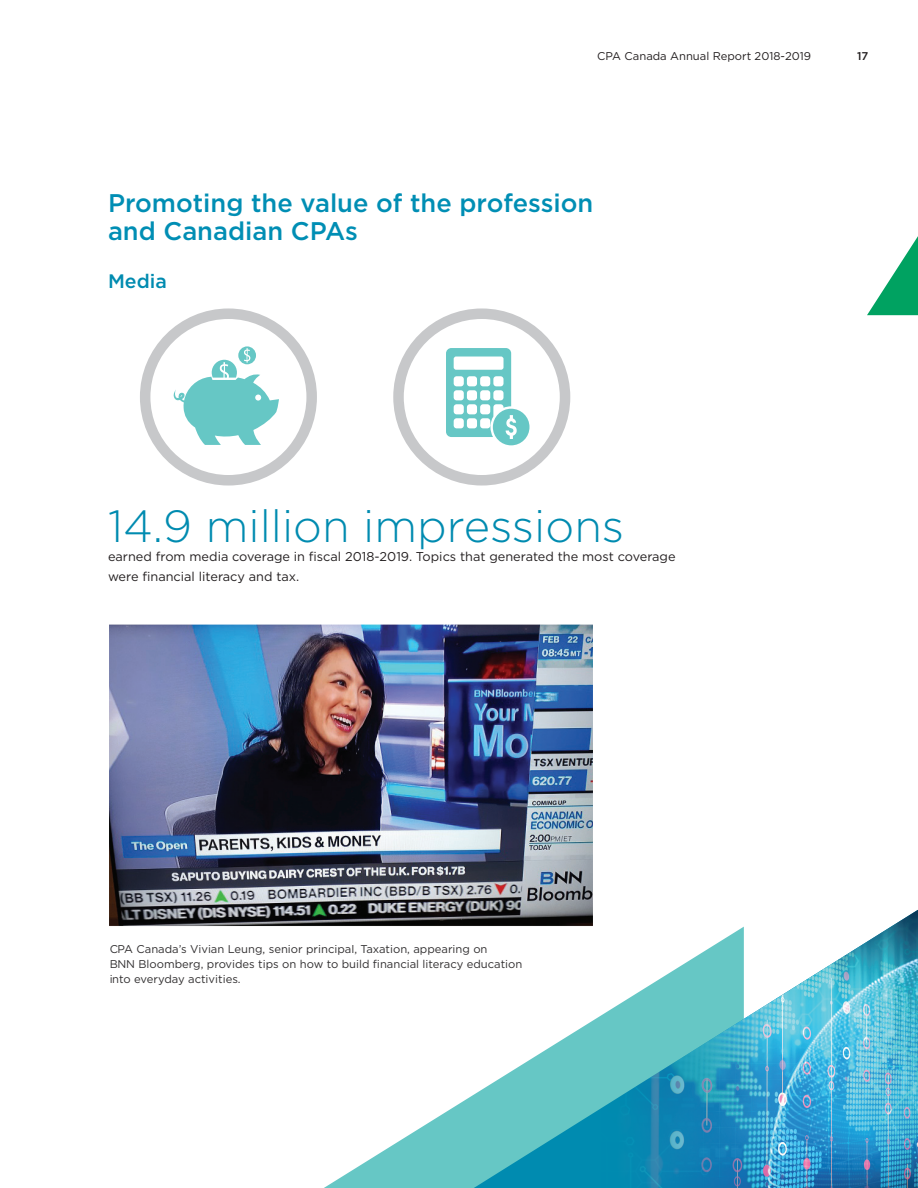
<style>
.page{position:relative;width:918px;height:1188px;background:#fff}
.page>*{position:absolute;margin:0;border:0;box-sizing:border-box;transform-origin:0 0}
.t1{font:300 45px "Gotham";color:#008bb0}
.t2{font:500 25.5px/28.5px "Gotham";color:#008eb4}
.t3{font:500 19.5px "Gotham";color:#008bb0}
.t4{font:12.75px/19.5px "Gotham";color:#231f20}
.t5{font:11.25px/15px "Gotham";color:#312f30}
.t6{font:11.25px "Gotham";color:#231f20}
.t7{font:500 11.25px "Gotham";color:#231f20}
</style>
<div class="page">
<svg style="left:867px;top:236px;width:51px;height:79px"></svg>
<svg style="left:324px;top:1094px;width:150px;height:94px"></svg>
<svg style="left:474px;top:910px;width:444px;height:278px"></svg>
<img style="left:601px;top:911px;width:317px;height:277px">
<img style="left:110px;top:626px;width:482px;height:299px">
<div style="left:108px;top:624px;width:486px;height:303px;border:1px solid #fff"></div>
<div style="left:140px;top:308px;width:177px;height:178px;border:10px solid #c7c8ca;border-radius:50%"></div>
<svg style="left:174px;top:346px;width:105px;height:99px"></svg>
<div style="left:393px;top:308px;width:177px;height:178px;border:10px solid #c7c8ca;border-radius:50%"></div>
<svg style="left:446px;top:348px;width:83px;height:97px"></svg>
<p class="t6" style="left:597px;top:49px;width:215px">CPA Canada Annual Report 2018-2019</p>
<p class="t7" style="left:857px;top:48px;width:13px">17</p>
<h3 class="t2" style="left:108px;top:188px;width:487px">Promoting the value of the profession and Canadian CPAs</h3>
<h4 class="t3" style="left:108px;top:268px;width:60px">Media</h4>
<p class="t1" style="left:108px;top:497px;width:518px">14.9 million impressions</p>
<p class="t4" style="left:108px;top:547px;width:569px">earned from media coverage in fiscal 2018-2019. Topics that generated the most coverage were financial literacy and tax.</p>
<p class="t5" style="left:109px;top:942px;width:415px">CPA Canada’s Vivian Leung, senior principal, Taxation, appearing on<br>BNN Bloomberg, provides tips on how to build financial literacy education into everyday activities.</p>
</div>
